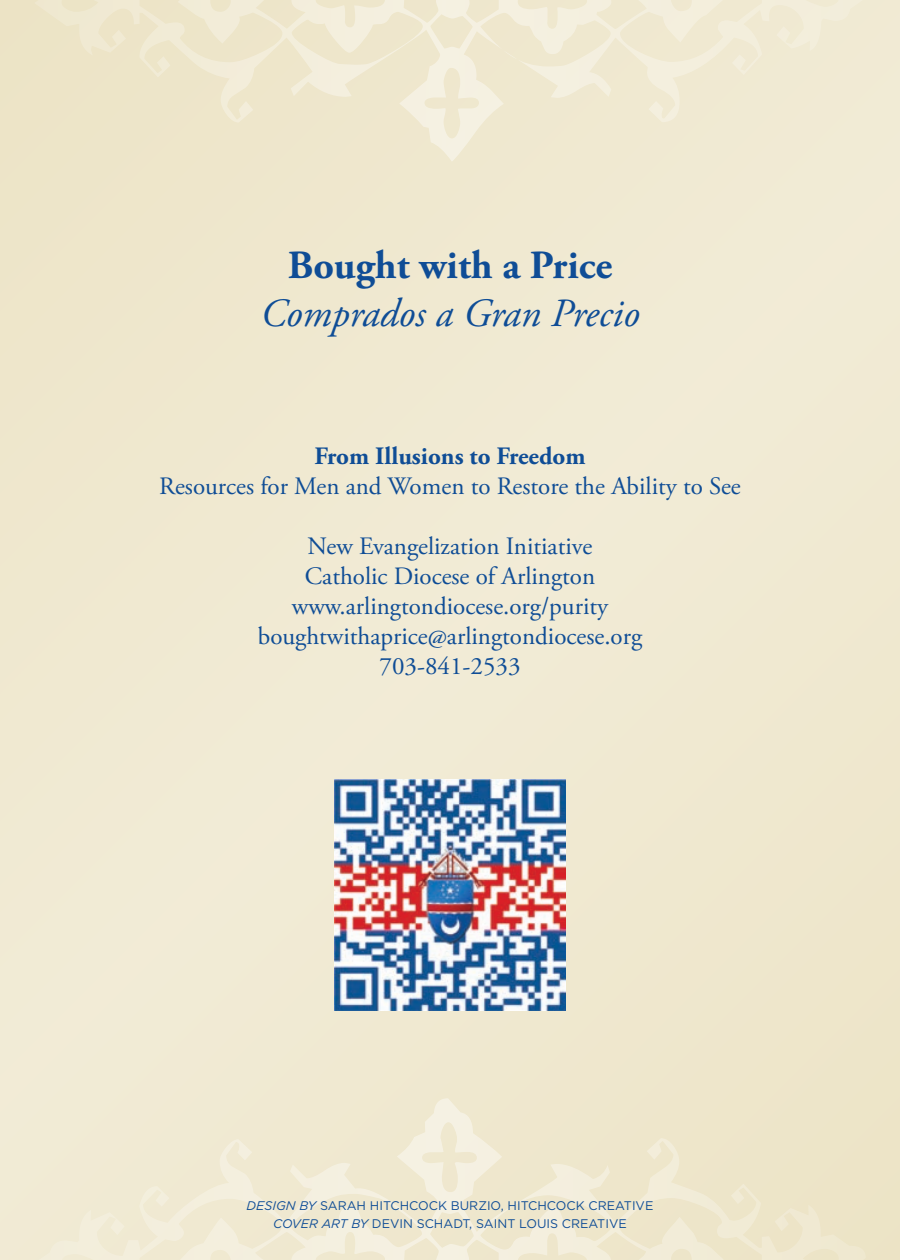
<style>
.page{position:relative;width:900px;height:1260px;background:#f0e9d2}
.page>*{position:absolute;margin:0;border:0;box-sizing:border-box;transform-origin:0 0}
.t1{font:italic 40px "Adobe Garamond Pro";color:#0f4d96}
.t2{font:700 40px "Adobe Garamond Pro";color:#0f4d96}
.t3{font:25px/30px "Adobe Garamond Pro";color:#0f4d96;text-align:center}
.t4{font:700 25px "Adobe Garamond Pro";color:#0f4d96}
.t5{font:12.5px/17.5px "Gotham";color:#0f4d96;text-align:center}
.s1{font-style:italic}
</style>
<div class="page">
<svg style="left:34px;top:0;width:832px;height:162px;background:#efe8d0"></svg>
<svg style="left:34px;top:1098px;width:832px;height:162px;background:#efe8d1"></svg>
<img style="left:334px;top:779px;width:232px;height:232px">
<h1 class="t2" style="left:288px;top:242px;width:326px">Bought with a Price</h1>
<h1 class="t1" style="left:260px;top:290px;width:381px">Comprados a Gran Precio</h1>
<p class="t4" style="left:314px;top:442px;width:273px">From Illusions to Freedom</p>
<p class="t3" style="left:159px;top:472px;width:583px">Resources for Men and Women to Restore the Ability to See</p>
<p class="t3" style="left:258px;top:532px;width:386px">New Evangelization Initiative<br>Catholic Diocese of Arlington www.arlingtondiocese.org/purity boughtwithaprice@arlingtondiocese.org<br>703-841-2533</p>
<p class="t5" style="left:247px;top:1197px;width:408px"><span class="s1">DESIGN BY</span> SARAH HITCHCOCK BURZIO, HITCHCOCK CREATIVE<br><span class="s1">COVER ART BY</span> DEVIN SCHADT, SAINT LOUIS CREATIVE</p>
</div>
